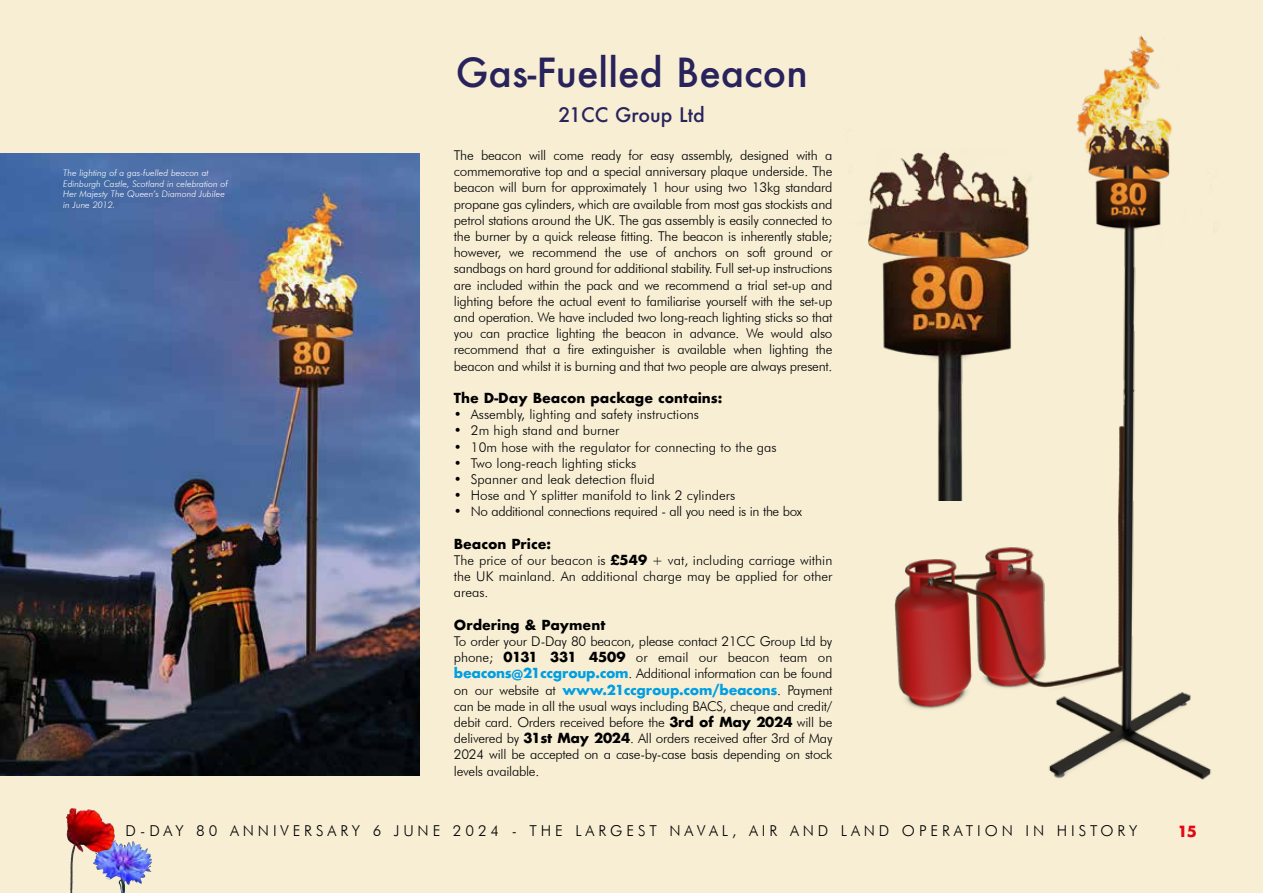
<style>
.page{position:relative;width:1263px;height:893px;background:#f7eed4}
.page>*{position:absolute;margin:0;border:0;box-sizing:border-box;transform-origin:0 0}
.t1{font:500 39px "Futura";color:#29235c}
.t2{font:500 19.5px "Futura";color:#29235c}
.t3{font:300 15px "Futura BT";letter-spacing:.26em;color:#000}
.t4{font:700 15px "Futura";color:#e30613}
.t5{font:300 13.5px/16.2px "Futura BT";color:#000;text-align:justify}
.t6{font:700 13.5px "Futura";color:#000}
.t7{font:300 13.5px "Futura BT";letter-spacing:-.03em;color:#000}
.t8{font:700 13.5px "Futura";letter-spacing:-.02em;color:#009fe3}
.t9{font:italic 300 9px/10.8px "Futura BT";color:#fff}
.s1{font-family:"Futura";font-weight:700}
.s2{font-family:"Futura";font-weight:700;color:#009fe3}
.s3{font-family:"Futura BT";font-weight:300;color:#000}
</style>
<div class="page">
<svg style="left:102px;top:840px;width:13px;height:5px"></svg>
<img style="left:66px;top:808px;width:8px;height:53px">
<img style="left:0;top:153px;width:420px;height:623px">
<img style="left:894px;top:35px;width:317px;height:745px">
<img style="left:868px;top:128px;width:180px;height:372px">
<p class="t9" style="left:63px;top:167px;width:166px">The lighting of a gas-fuelled beacon at Edinburgh Castle, Scotland in celebration of Her Majesty The Queen’s Diamond Jubilee in June 2012.</p>
<h1 class="t1" style="left:456px;top:46px;width:353px">Gas-Fuelled Beacon</h1>
<h2 class="t2" style="left:559px;top:101px;width:148px">21CC Group Ltd</h2>
<p class="t5" style="left:454px;top:147px;width:380px">The beacon will come ready for easy assembly, designed with a commemorative top and a special anniversary plaque underside. The beacon will burn for approximately 1 hour using two 13kg standard propane gas cylinders, which are available from most gas stockists and petrol stations around the UK. The gas assembly is easily connected to the burner by a quick release fitting. The beacon is inherently stable; however, we recommend the use of anchors on soft ground or sandbags on hard ground for additional stability. Full set-up instructions are included within the pack and we recommend a trial set-up and lighting before the actual event to familiarise yourself with the set-up and operation. We have included two long-reach lighting sticks so that you can practice lighting the beacon in advance. We would also recommend that a fire extinguisher is available when lighting the beacon and whilst it is burning and that two people are always present.</p>
<p class="t6" style="left:454px;top:388px;width:270px">The D-Day Beacon package contains:</p>
<p class="t5" style="left:454px;top:406px;width:247px">• Assembly, lighting and safety instructions</p>
<p class="t5" style="left:454px;top:422px;width:167px">• 2m high stand and burner</p>
<p class="t5" style="left:454px;top:439px;width:324px">• 10m hose with the regulator for connecting to the gas</p>
<p class="t5" style="left:454px;top:455px;width:184px">• Two long-reach lighting sticks</p>
<p class="t5" style="left:454px;top:471px;width:202px">• Spanner and leak detection fluid</p>
<p class="t5" style="left:454px;top:487px;width:283px">• Hose and Y splitter manifold to link 2 cylinders</p>
<p class="t7" style="left:454px;top:503px;width:350px">• No additional connections required - all you need is in the box</p>
<p class="t6" style="left:454px;top:534px;width:99px">Beacon Price:</p>
<p class="t5" style="left:454px;top:552px;width:380px">The price of our beacon is <span class="s1">£549</span> + vat, including carriage within the UK mainland. An additional charge may be applied for other areas.</p>
<p class="t6" style="left:454px;top:615px;width:153px">Ordering &amp; Payment</p>
<p class="t5" style="left:454px;top:633px;width:380px">To order your D-Day 80 beacon, please contact 21CC Group Ltd by phone; <span class="s1">0131 331 4509</span> or email our beacon team on <span class="s2">beacons@21ccgroup.com</span>. Additional information can be found</p>
<p class="t8" style="left:454px;top:680px;width:380px"><span class="s3">on our website at</span> www.21ccgroup.com/beacons<span class="s3">. Payment</span></p>
<p class="t5" style="left:454px;top:698px;width:380px">can be made in all the usual ways including BACS, cheque and credit/ debit card. Orders received before the <span class="s1">3rd of May 2024</span> will be delivered by <span class="s1">31st May 2024</span>. All orders received after 3rd of May 2024 will be accepted on a case-by-case basis depending on stock levels available.</p>
<p class="t3" style="left:125px;top:821px;width:1013px">D-DAY 80 ANNIVERSARY 6 JUNE 2024 - THE LARGEST NAVAL, AIR AND LAND OPERATION IN HISTORY</p>
<p class="t4" style="left:1177px;top:820px;width:21px">15</p>
</div>
